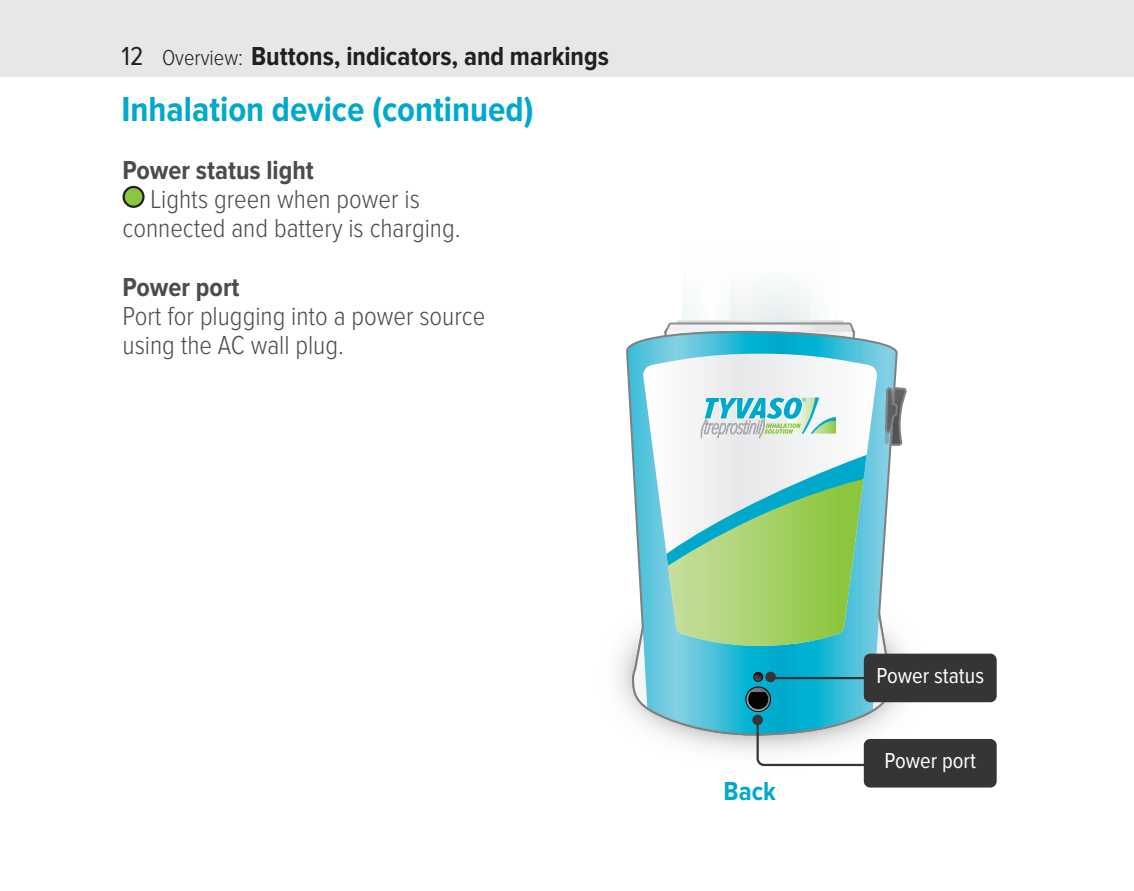
<style>
.page{position:relative;width:1134px;height:891px;background:#fff}
.page>*{position:absolute;margin:0;border:0;box-sizing:border-box;transform-origin:0 0}
.t1{font:700 36px "Proxima Nova Cond";color:#00a9cc}
.Body{font:300 27px/29.2px "Proxima Nova Cond";color:#4b4c4d;text-align:center}
.t2{font:700 27px "Proxima Nova Cond";color:#231f20}
.Body-2{font:700 27px "Proxima Nova Cond";color:#4b4c4d}
.blue_item{font:700 27px "Proxima Nova Cond";color:#00a9cc}
.white_items{font:22.5px "Proxima Nova Cond";color:#fff}
.s1{font-weight:400}
.s2{font-weight:300;font-size:22.5px}
</style>
<div class="page">
<div style="left:0;top:0;width:1134px;height:77px;background:#e6e7e9"></div>
<svg style="left:677px;top:284px;width:166px;height:37px"></svg>
<svg style="left:625px;top:321px;width:274px;height:448px"></svg>
<svg style="left:643px;top:354px;width:234px;height:292px"></svg>
<svg style="left:652px;top:449px;width:225px;height:197px"></svg>
<svg style="left:701px;top:396px;width:135px;height:42px"></svg>
<svg style="left:884px;top:386px;width:23px;height:61px"></svg>
<div style="left:124px;top:187px;width:19px;height:20px;background:#8bc63e;border-radius:50%"></div>
<div style="left:123px;top:186px;width:22px;height:22px;border:2px solid #231f20;border-radius:50%"></div>
<hr style="left:769px;top:677px;width:150px;height:2px;background:#363536">
<div style="left:765px;top:672px;width:11px;height:10px;background:#363536;border-radius:50%"></div>
<div style="left:752px;top:715px;width:11px;height:10px;background:#363536;border-radius:50%"></div>
<svg style="left:755px;top:719px;width:169px;height:48px"></svg>
<div style="left:864px;top:654px;width:133px;height:48px;background:#363536;border-radius:6px"></div>
<div style="left:864px;top:739px;width:133px;height:49px;background:#363536;border-radius:6px"></div>
<p class="t2" style="left:122px;top:43px;width:489px"><span class="s1">12</span> <span class="s2">Overview:</span> Buttons, indicators, and markings</p>
<p class="t1" style="left:122px;top:93px;width:414px">Inhalation device (continued)</p>
<p class="Body-2" style="left:123px;top:157px;width:193px">Power status light</p>
<p class="Body" style="left:123px;top:185px;width:340px">Lights green when power is connected and battery is charging.</p>
<p class="Body-2" style="left:123px;top:274px;width:119px">Power port</p>
<p class="Body" style="left:123px;top:302px;width:364px;text-align:left">Port for plugging into a power source using the AC wall plug.</p>
<p class="blue_item" style="left:724px;top:778px;width:54px">Back</p>
<p class="white_items" style="left:876px;top:665px;width:109px">Power status</p>
<p class="white_items" style="left:884px;top:750px;width:93px">Power port</p>
</div>
